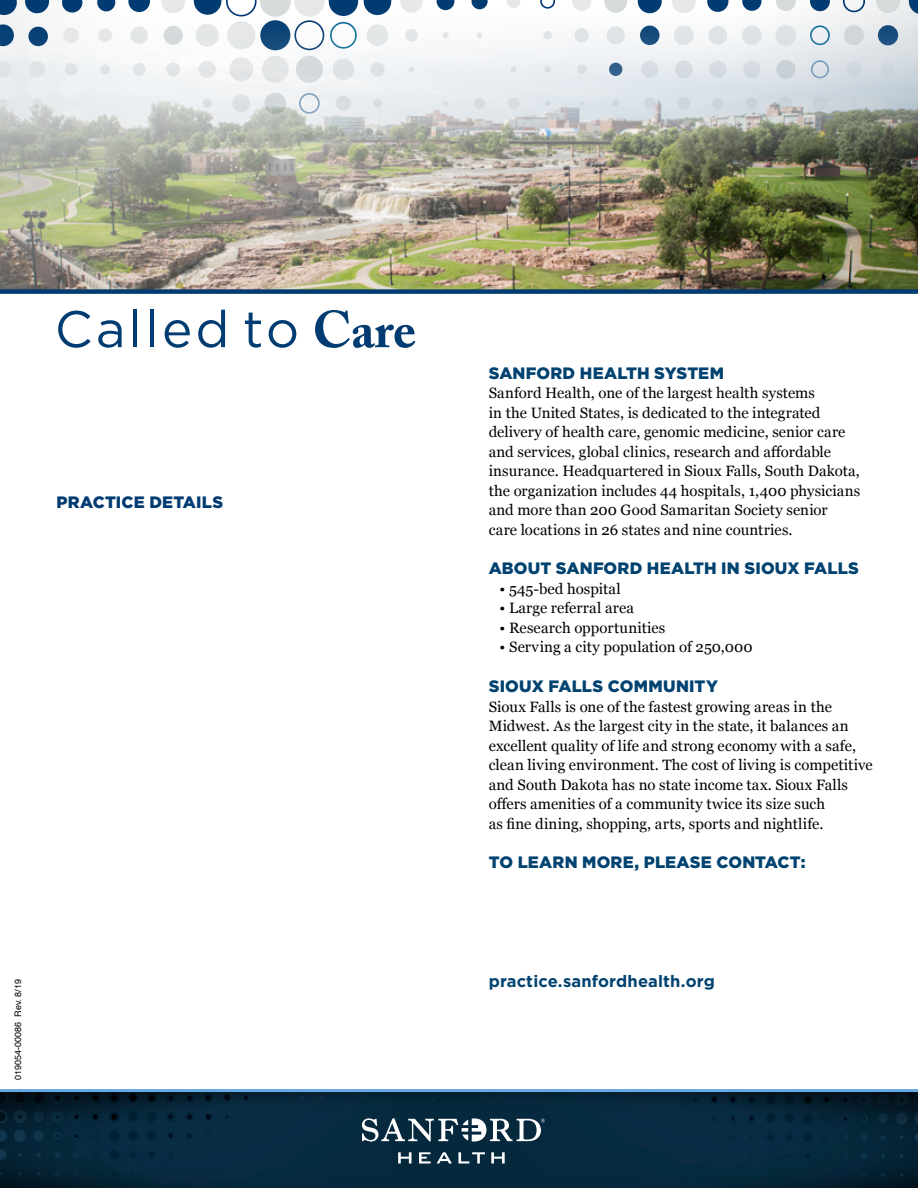
<style>
.page{position:relative;width:918px;height:1188px;background:#fff}
.page>*{position:absolute;margin:0;border:0;box-sizing:border-box;transform-origin:0 0}
.t1{font:51.3px "Gotham";letter-spacing:.06em;color:#003b71}
.t2{font:900 16.5px "Gotham";letter-spacing:.01em;color:#004270}
.t3{font:700 16.5px "Gotham";letter-spacing:.01em;color:#004270}
.t4{font:900 16.5px "Gotham";letter-spacing:.01em;color:#003b71}
.t5{font:15px/19.5px "Georgia";letter-spacing:.005em;color:#000}
.t6{font:9px "Helvetica";color:#000}
.s1{font-family:"Adobe Caslon Pro";font-weight:700}
</style>
<div class="page">
<img style="left:0;top:0;width:918px;height:289px">
<img style="left:0;top:1092px;width:918px;height:96px">
<svg style="left:398px;top:1152px;width:14px;height:12px"></svg>
<svg style="left:419px;top:1152px;width:12px;height:12px"></svg>
<svg style="left:437px;top:1152px;width:15px;height:12px"></svg>
<svg style="left:458px;top:1152px;width:27px;height:12px"></svg>
<svg style="left:491px;top:1152px;width:14px;height:12px"></svg>
<svg style="left:362px;top:1118px;width:183px;height:24px"></svg>
<hr style="left:0;top:1089px;width:918px;height:3px;background:#67aae4">
<div style="left:0;top:289px;width:918px;height:5px;background:#003b71"></div>
<h1 class="t1" style="left:55px;top:296px;width:363px">Called to <span class="s1">Care</span></h1>
<p class="t4" style="left:57px;top:490px;width:168px">PRACTICE DETAILS</p>
<p class="t6" style="left:11px;top:1080px;width:102px;rotate:-90deg">019054-00086 Rev. 8/19</p>
<p class="t2" style="left:489px;top:361px;width:237px">SANFORD HEALTH SYSTEM</p>
<p class="t5" style="left:489px;top:382px;width:373px">Sanford Health, one of the largest health systems<br>in the United States, is dedicated to the integrated delivery of health care, genomic medicine, senior care and services, global clinics, research and affordable insurance. Headquartered in Sioux Falls, South Dakota, the organization includes 44 hospitals, 1,400 physicians and more than 200 Good Samaritan Society senior<br>care locations in 26 states and nine countries.</p>
<p class="t2" style="left:489px;top:557px;width:372px">ABOUT SANFORD HEALTH IN SIOUX FALLS</p>
<p class="t5" style="left:500px;top:578px;width:123px">• 545-bed hospital</p>
<p class="t5" style="left:500px;top:598px;width:136px">• Large referral area</p>
<p class="t5" style="left:500px;top:617px;width:167px">• Research opportunities</p>
<p class="t5" style="left:500px;top:637px;width:255px">• Serving a city population of 250,000</p>
<p class="t2" style="left:489px;top:675px;width:231px">SIOUX FALLS COMMUNITY</p>
<p class="t5" style="left:489px;top:696px;width:385px">Sioux Falls is one of the fastest growing areas in the Midwest. As the largest city in the state, it balances an excellent quality of life and strong economy with a safe, clean living environment. The cost of living is competitive and South Dakota has no state income tax. Sioux Falls offers amenities of a community twice its size such<br>as fine dining, shopping, arts, sports and nightlife.</p>
<p class="t2" style="left:489px;top:851px;width:318px">TO LEARN MORE, PLEASE CONTACT:</p>
<p class="t3" style="left:489px;top:970px;width:228px">practice.sanfordhealth.org</p>
</div>
